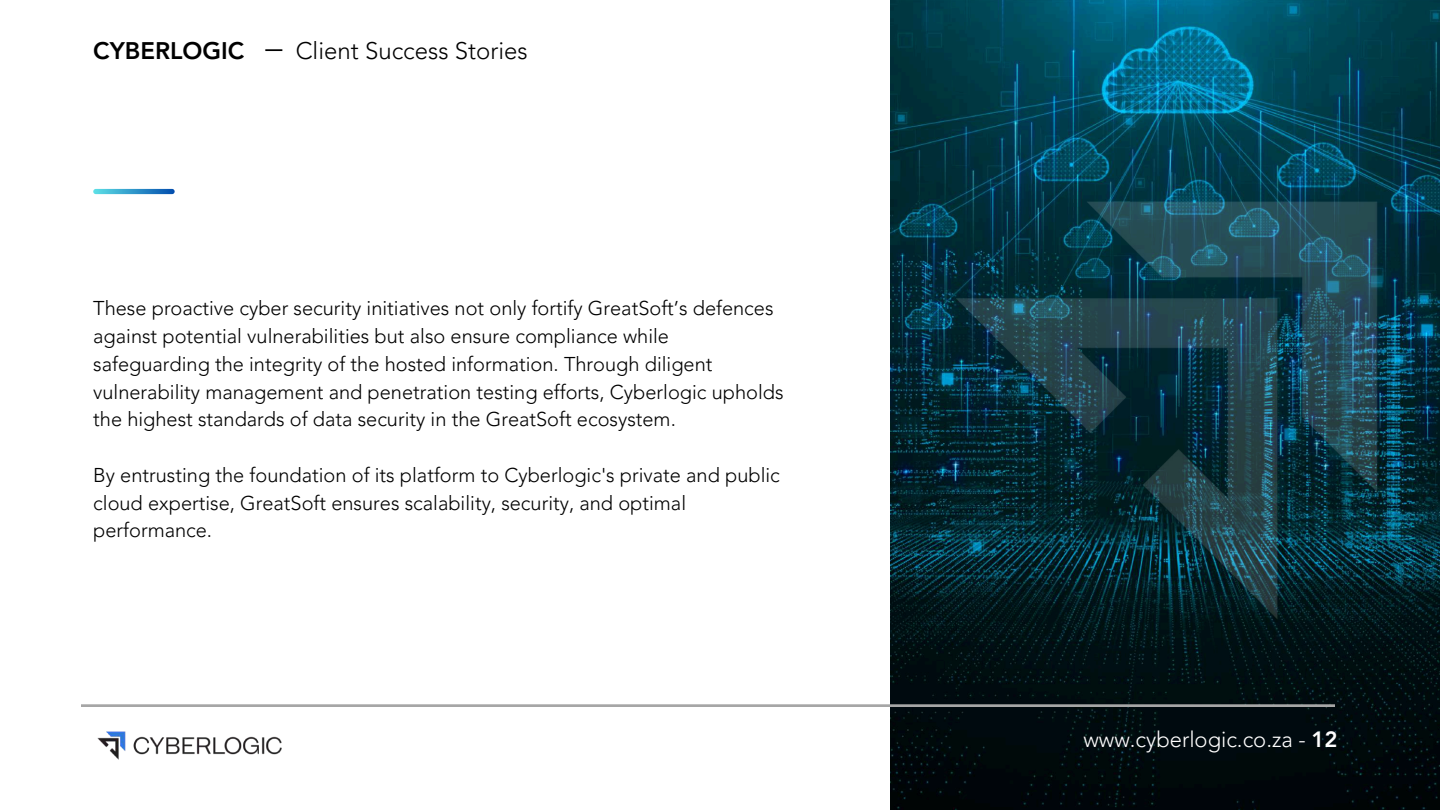
<style>
.page{position:relative;width:1440px;height:810px;background:#fff}
.page>*{position:absolute;margin:0;border:0;box-sizing:border-box;transform-origin:0 0}
.t1{font:300 24px "Avenir LT Pro";color:#000}
.t2{font:800 24px "Avenir LT Pro";color:#000}
.t3{font:24px "Avenir LT Pro";color:#000}
.t4{font:300 22px "Avenir LT Pro";color:#fff}
.t5{font:300 20px/27.8px "Avenir LT Pro";color:#000}
.s1{font-weight:800}
</style>
<div class="page">
<img style="left:97px;top:731px;width:185px;height:29px">
<img style="left:891px;top:0;width:549px;height:810px">
<svg style="left:81px;top:702px;width:1253px;height:5px"></svg>
<svg style="left:93px;top:189px;width:82px;height:5px"></svg>
<img style="left:925px;top:171px;width:493px;height:480px">
<p class="t2" style="left:93px;top:40px;width:153px">CYBERLOGIC</p>
<p class="t1" style="left:296px;top:40px;width:234px">Client Success Stories</p>
<p class="t3" style="left:284px;top:47px;width:8px;rotate:90deg">I</p>
<p class="t5" style="left:93px;top:296px;width:692px">These proactive cyber security initiatives not only fortify GreatSoft’s defences against potential vulnerabilities but also ensure compliance while safeguarding the integrity of the hosted information. Through diligent vulnerability management and penetration testing efforts, Cyberlogic upholds the highest standards of data security in the GreatSoft ecosystem.</p>
<p class="t5" style="left:93px;top:463px;width:688px">By entrusting the foundation of its platform to Cyberlogic's private and public cloud expertise, GreatSoft ensures scalability, security, and optimal performance.</p>
<p class="t4" style="left:1083px;top:730px;width:256px">www.cyberlogic.co.za - <span class="s1">12</span></p>
</div>
